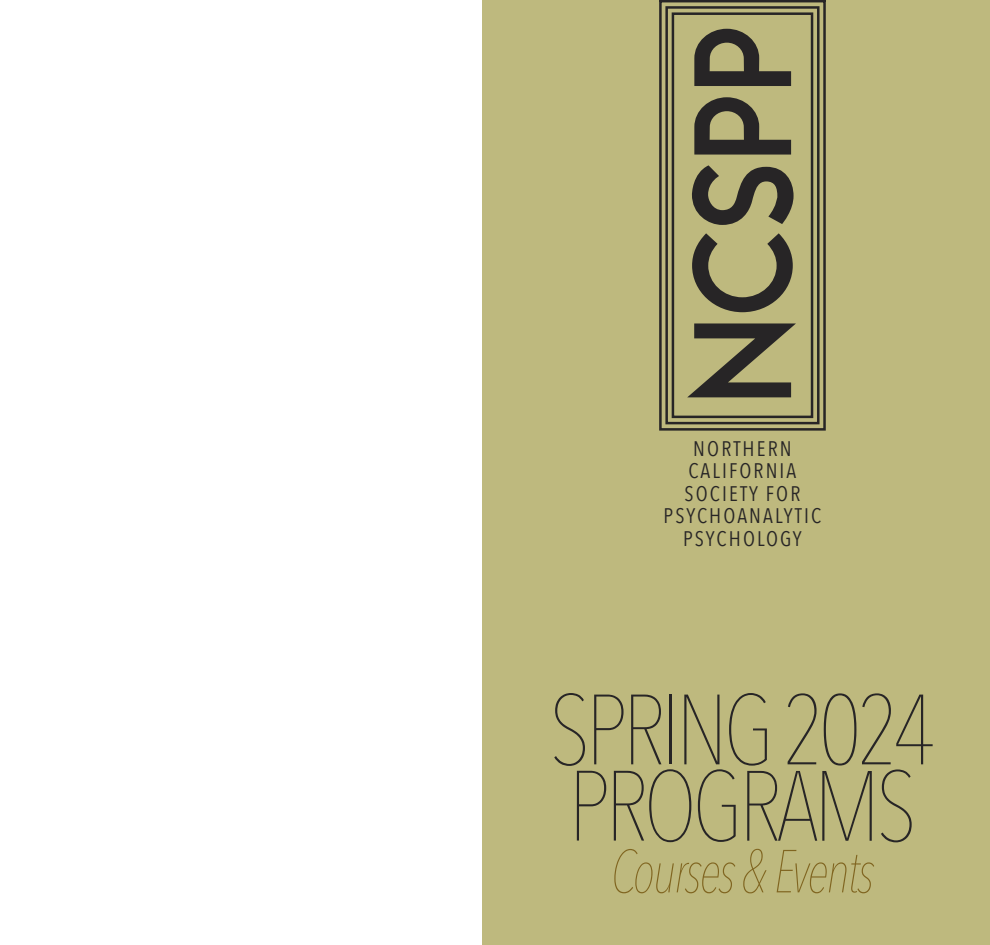
<style>
.page{position:relative;width:990px;height:945px;background:#fff}
.page>*{position:absolute;margin:0;border:0;box-sizing:border-box;transform-origin:0 0}
.t1{font:152.62px "Lionel Text Diesel";letter-spacing:.02em;color:#272526;scale:.93 1}
.t2{font:200 98.5px "Avenir Next Condensed";letter-spacing:-.05em;color:#272526}
.t3{font:italic 200 60px "Avenir Next Condensed";letter-spacing:-.035em;color:#806520;scale:.9 1}
.t4{font:21px "Avenir Next Condensed";letter-spacing:.1em;color:#272526}
</style>
<div class="page">
<div style="left:482px;top:0;width:508px;height:945px;background:#beb97e"></div>
<svg style="left:659px;top:1px;width:167px;height:430px"></svg>
<hr style="left:659px;top:0;width:167px;height:1px;background:#272526">
<p class="t1" style="left:649px;top:403px;width:407px;rotate:-90deg">NCSPP</p>
<p class="t4" style="left:693px;top:435px;width:100px">NORTHERN</p>
<p class="t4" style="left:689px;top:457px;width:109px">CALIFORNIA</p>
<p class="t4" style="left:685px;top:480px;width:117px">SOCIETY FOR</p>
<p class="t4" style="left:664px;top:502px;width:159px">PSYCHOANALYTIC</p>
<p class="t4" style="left:683px;top:525px;width:120px">PSYCHOLOGY</p>
<p class="t2" style="left:549px;top:666px;width:389px">SPRING 2024</p>
<p class="t2" style="left:568px;top:742px;width:351px">PROGRAMS</p>
<p class="t3" style="left:611px;top:832px;width:294px">Courses &amp; Events</p>
</div>
